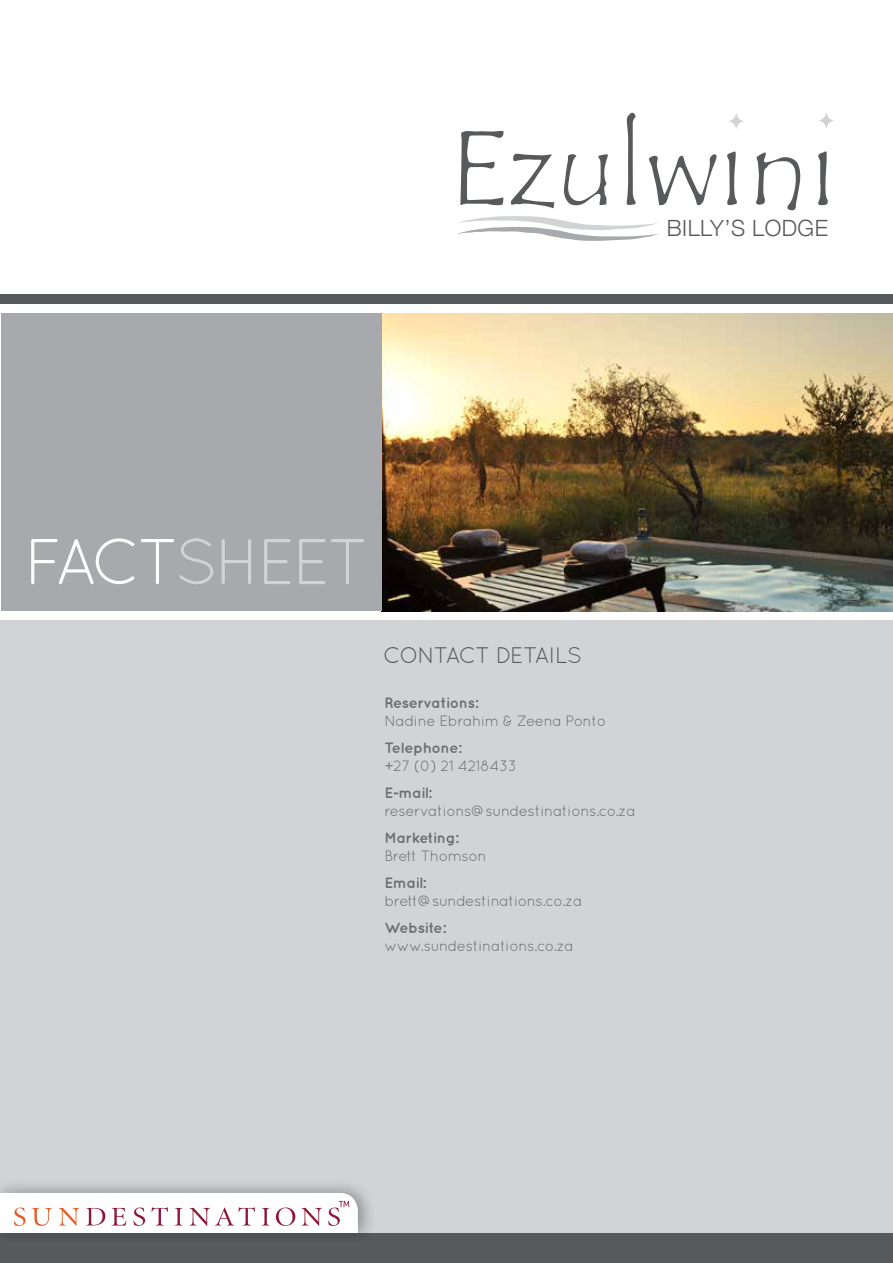
<style>
.page{position:relative;width:893px;height:1263px;background:#fff}
.page>*{position:absolute;margin:0;border:0;box-sizing:border-box;transform-origin:0 0}
.t1{font:64.5px "Quicksand";letter-spacing:-.05em;color:#d1d3d4}
.t2{font:22.5px "Quicksand";letter-spacing:-.04em;color:#58595b}
.t3{font:300 22.35px "Helvetica Neue";letter-spacing:.02em;color:#58595b}
.t4{font:15px "Quicksand";letter-spacing:-.025em;color:#6d6e71}
.t5{font:700 15px "Quicksand";letter-spacing:-.025em;color:#6d6e71}
.s1{color:#fff}
</style>
<div class="page">
<div style="left:0;top:621px;width:893px;height:642px;background:#d1d3d4"></div>
<div style="left:1px;top:1233px;width:892px;height:30px;background:#58595b"></div>
<div style="left:1px;top:294px;width:892px;height:9px;background:#58595b"></div>
<img style="left:381px;top:313px;width:512px;height:298px">
<div style="left:1px;top:313px;width:380px;height:298px;background:#a7a9ac"></div>
<svg style="left:458px;top:216px;width:200px;height:25px"></svg>
<svg style="left:460px;top:131px;width:44px;height:74px"></svg>
<svg style="left:649px;top:154px;width:68px;height:52px"></svg>
<svg style="left:756px;top:152px;width:45px;height:59px"></svg>
<svg style="left:564px;top:154px;width:44px;height:52px"></svg>
<svg style="left:511px;top:154px;width:43px;height:54px"></svg>
<svg style="left:626px;top:112px;width:10px;height:93px"></svg>
<svg style="left:818px;top:151px;width:10px;height:54px"></svg>
<svg style="left:727px;top:151px;width:10px;height:54px"></svg>
<svg style="left:818px;top:112px;width:16px;height:18px"></svg>
<svg style="left:728px;top:112px;width:16px;height:18px"></svg>
<div style="left:0;top:1177px;width:376px;height:69px;background:#000;opacity:.33"></div>
<svg style="left:0;top:1193px;width:358px;height:40px;background:#f7edee"></svg>
<h3 class="t3" style="left:667px;top:210px;width:163px">BILLY’S LODGE</h3>
<h1 class="t1" style="left:24px;top:525px;width:346px"><span class="s1">FACT</span>SHEET</h1>
<h2 class="t2" style="left:383px;top:642px;width:201px">CONTACT DETAILS</h2>
<p class="t5" style="left:384px;top:694px;width:95px">Reservations:</p>
<p class="t4" style="left:384px;top:712px;width:223px">Nadine Ebrahim &amp; Zeena Ponto</p>
<p class="t5" style="left:384px;top:739px;width:79px">Telephone:</p>
<p class="t4" style="left:384px;top:757px;width:134px">+27 (0) 21 4218433</p>
<p class="t5" style="left:384px;top:784px;width:49px">E-mail:</p>
<p class="t4" style="left:384px;top:802px;width:253px">reservations@sundestinations.co.za</p>
<p class="t5" style="left:384px;top:829px;width:76px">Marketing:</p>
<p class="t4" style="left:384px;top:847px;width:104px">Brett Thomson</p>
<p class="t5" style="left:384px;top:874px;width:43px">Email:</p>
<p class="t4" style="left:384px;top:892px;width:199px">brett@sundestinations.co.za</p>
<p class="t5" style="left:384px;top:919px;width:63px">Website:</p>
<p class="t4" style="left:384px;top:937px;width:191px">www.sundestinations.co.za</p>
</div>
